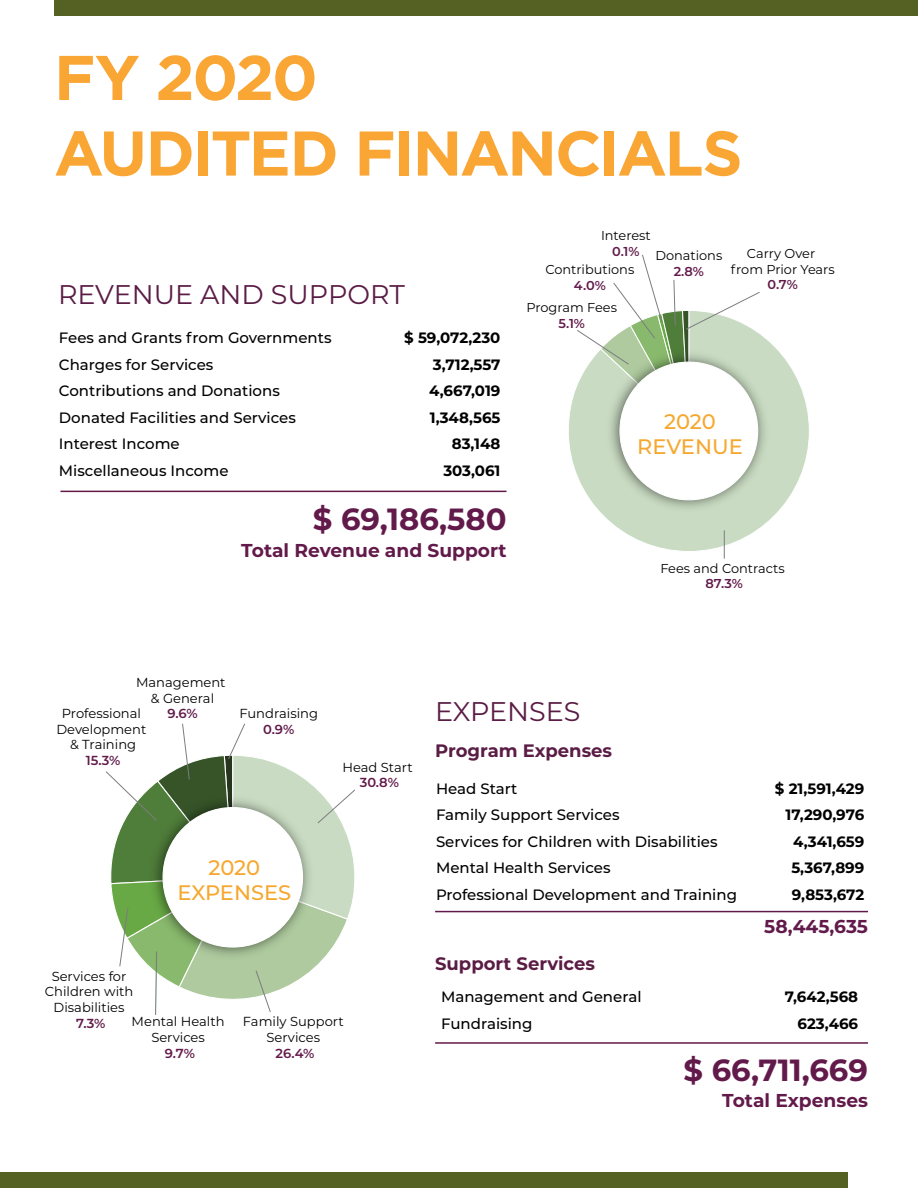
<style>
.page{position:relative;width:918px;height:1188px;background:#fff}
.page>*{position:absolute;margin:0;border:0;box-sizing:border-box;transform-origin:0 0}
.t1{font:700 63px/75.6px "Gotham";letter-spacing:-.035em;color:#faa634}
.t2{font:700 30.6px "Montserrat";color:#621a4a}
.t3{font:27px "Montserrat";color:#5a1c45}
.t4{font:500 21px/25.2px "Montserrat";letter-spacing:-.005em;color:#f5a830;text-align:center}
.t5{font:700 18.6px "Montserrat";color:#621a4a}
.t6{font:700 18px "Montserrat";color:#5a1c45}
.t7{font:500 15px "Montserrat";color:#000}
.t8{font:700 15px "Montserrat";color:#000}
.t9{font:13.05px/15.8px "Montserrat";color:#000;text-align:center}
.t10{font:600 13.05px "Montserrat";color:#621a4a}
.t11{font:12.9px/15.5px "Montserrat";color:#000;text-align:center}
.t12{font:600 12.9px "Montserrat";color:#621a4a}
</style>
<div class="page">
<div style="left:54px;top:0;width:864px;height:15px;background:#546122"></div>
<div style="left:0;top:1173px;width:847px;height:15px;background:#546122"></div>
<hr style="left:60px;top:491px;width:447px;height:1px;background:#621a4a">
<hr style="left:435px;top:911px;width:433px;height:1px;background:#621a4a">
<hr style="left:435px;top:1042px;width:433px;height:2px;background:#621a4a">
<svg style="left:569px;top:334px;width:240px;height:218px"></svg>
<img style="left:602px;top:345px;width:172px;height:172px">
<div style="left:620px;top:362px;width:138px;height:138px;background:#fff;border-radius:50%"></div>
<svg style="left:724px;top:530px;width:1px;height:29px"></svg>
<svg style="left:576px;top:254px;width:184px;height:178px"></svg>
<svg style="left:106px;top:723px;width:249px;height:292px"></svg>
<h1 class="t1" style="left:54px;top:46px;width:690px">FY 2020<br>AUDITED FINANCIALS</h1>
<h3 class="t3" style="left:58px;top:276px;width:348px">REVENUE AND SUPPORT</h3>
<p class="t7" style="left:59px;top:328px;width:274px">Fees and Grants from Governments</p>
<p class="t8" style="left:404px;top:327px;width:98px">$ 59,072,230</p>
<p class="t7" style="left:59px;top:354px;width:156px">Charges for Services</p>
<p class="t8" style="left:433px;top:354px;width:69px">3,712,557</p>
<p class="t7" style="left:59px;top:381px;width:223px">Contributions and Donations</p>
<p class="t8" style="left:429px;top:380px;width:73px">4,667,019</p>
<p class="t7" style="left:59px;top:407px;width:239px">Donated Facilities and Services</p>
<p class="t8" style="left:430px;top:407px;width:72px">1,348,565</p>
<p class="t7" style="left:59px;top:434px;width:122px">Interest Income</p>
<p class="t8" style="left:452px;top:433px;width:50px">83,148</p>
<p class="t7" style="left:59px;top:460px;width:171px">Miscellaneous Income</p>
<p class="t8" style="left:443px;top:460px;width:59px">303,061</p>
<h2 class="t2" style="left:313px;top:497px;width:195px">$ 69,186,580</h2>
<p class="t5" style="left:241px;top:537px;width:267px">Total Revenue and Support</p>
<p class="t11" style="left:601px;top:227px;width:51px">Interest</p>
<p class="t12" style="left:612px;top:242px;width:29px">0.1%</p>
<p class="t11" style="left:545px;top:261px;width:90px">Contributions</p>
<p class="t12" style="left:574px;top:276px;width:33px">4.0%</p>
<p class="t11" style="left:527px;top:299px;width:92px">Program Fees</p>
<p class="t12" style="left:559px;top:314px;width:28px">5.1%</p>
<p class="t11" style="left:655px;top:248px;width:68px">Donations</p>
<p class="t12" style="left:674px;top:262px;width:32px">2.8%</p>
<p class="t11" style="left:731px;top:245px;width:105px">Carry Over<br>from Prior Years</p>
<p class="t12" style="left:768px;top:275px;width:32px">0.7%</p>
<h3 class="t4" style="left:637px;top:408px;width:107px">2020<br>REVENUE</h3>
<p class="t11" style="left:660px;top:560px;width:126px">Fees and Contracts</p>
<p class="t12" style="left:706px;top:575px;width:39px">87.3%</p>
<p class="t9" style="left:136px;top:674px;width:91px">Management</p>
<p class="t9" style="left:151px;top:690px;width:65px">&amp; General</p>
<p class="t9" style="left:62px;top:705px;width:81px">Professional</p>
<p class="t10" style="left:167px;top:705px;width:32px">9.6%</p>
<p class="t9" style="left:56px;top:721px;width:91px">Development &amp; Training</p>
<p class="t10" style="left:86px;top:751px;width:36px">15.3%</p>
<p class="t9" style="left:239px;top:705px;width:80px">Fundraising</p>
<p class="t10" style="left:263px;top:720px;width:33px">0.9%</p>
<p class="t9" style="left:343px;top:759px;width:72px">Head Start</p>
<p class="t10" style="left:360px;top:773px;width:41px">30.8%</p>
<h3 class="t4" style="left:177px;top:854px;width:115px">2020<br>EXPENSES</h3>
<p class="t9" style="left:45px;top:968px;width:90px">Services for<br>Children with<br>Disabilities</p>
<p class="t10" style="left:76px;top:1014px;width:31px">7.3%</p>
<p class="t9" style="left:132px;top:1013px;width:94px">Mental Health<br>Services</p>
<p class="t10" style="left:165px;top:1044px;width:32px">9.7%</p>
<p class="t9" style="left:243px;top:1013px;width:102px">Family Support<br>Services</p>
<p class="t10" style="left:276px;top:1044px;width:40px">26.4%</p>
<h3 class="t3" style="left:435px;top:693px;width:147px">EXPENSES</h3>
<p class="t6" style="left:435px;top:738px;width:179px">Program Expenses</p>
<p class="t7" style="left:436px;top:778px;width:83px">Head Start</p>
<p class="t8" style="left:775px;top:777px;width:91px">$ 21,591,429</p>
<p class="t7" style="left:436px;top:804px;width:185px">Family Support Services</p>
<p class="t8" style="left:785px;top:804px;width:80px">17,290,976</p>
<p class="t7" style="left:436px;top:831px;width:283px">Services for Children with Disabilities</p>
<p class="t8" style="left:793px;top:831px;width:73px">4,341,659</p>
<p class="t7" style="left:436px;top:857px;width:176px">Mental Health Services</p>
<p class="t8" style="left:791px;top:857px;width:75px">5,367,899</p>
<p class="t7" style="left:436px;top:884px;width:303px">Professional Development and Training</p>
<p class="t8" style="left:792px;top:884px;width:74px">9,853,672</p>
<p class="t6" style="left:435px;top:951px;width:161px">Support Services</p>
<p class="t5" style="left:764px;top:913px;width:105px">58,445,635</p>
<p class="t7" style="left:441px;top:987px;width:202px">Management and General</p>
<p class="t8" style="left:785px;top:986px;width:75px">7,642,568</p>
<p class="t7" style="left:441px;top:1013px;width:93px">Fundraising</p>
<p class="t8" style="left:797px;top:1013px;width:62px">623,466</p>
<h2 class="t2" style="left:683px;top:1048px;width:186px">$ 66,711,669</h2>
<p class="t5" style="left:722px;top:1087px;width:147px">Total Expenses</p>
</div>
